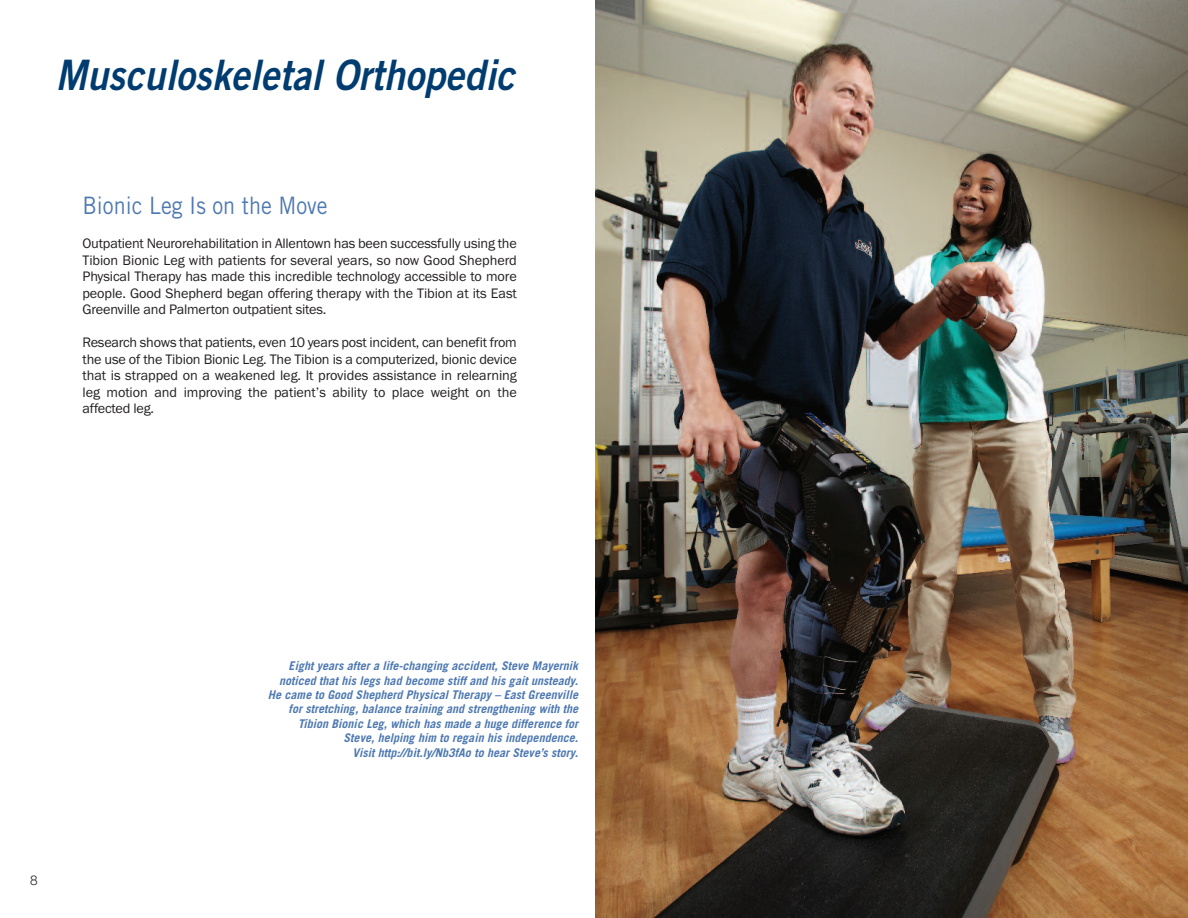
<style>
.page{position:relative;width:1188px;height:918px;background:#fff}
.page>*{position:absolute;margin:0;border:0;box-sizing:border-box;transform-origin:0 0}
.t1{font:italic 42px "Trade Gothic Bold Two";letter-spacing:.005em;color:#013c70;scale:.9 1}
.t2{font:24px "Trade Gothic";color:#4d78b1;scale:.9 1}
.t3{font:14.25px/16.5px "Franklin Gothic";letter-spacing:-.015em;color:#231f20;text-align:justify}
.t4{font:300 13.5px "Helvetica Neue";color:#231f20}
.t5{font:italic 700 12px/14.4px "Trade Gothic";letter-spacing:.005em;color:#4d78b1;text-align:right}
</style>
<div class="page">
<img style="left:596px;top:0;width:592px;height:918px">
<h1 class="t1" style="left:56px;top:60px;width:512px">Musculoskeletal Orthopedic</h1>
<h2 class="t2" style="left:83px;top:197px;width:274px">Bionic Leg Is on the Move</h2>
<p class="t3" style="left:83px;top:235px;width:436px">Outpatient Neurorehabilitation in Allentown has been successfully using the Tibion Bionic Leg with patients for several years, so now Good Shepherd Physical Therapy has made this incredible technology accessible to more people. Good Shepherd began offering therapy with the Tibion at its East Greenville and Palmerton outpatient sites.</p>
<p class="t3" style="left:83px;top:334px;width:436px">Research shows that patients, even 10 years post incident, can benefit from the use of the Tibion Bionic Leg. The Tibion is a computerized, bionic device that is strapped on a weakened leg. It provides assistance in relearning leg motion and improving the patient’s ability to place weight on the affected leg.</p>
<p class="t4" style="left:30px;top:872px;width:9px">8</p>
<p class="t5" style="left:268px;top:660px;width:312px">Eight years after a life-changing accident, Steve Mayernik noticed that his legs had become stiff and his gait unsteady.<br>He came to Good Shepherd Physical Therapy – East Greenville for stretching, balance training and strengthening with the Tibion Bionic Leg, which has made a huge difference for Steve, helping him to regain his independence.<br>Visit http://bit.ly/Nb3fAo to hear Steve’s story.</p>
</div>
